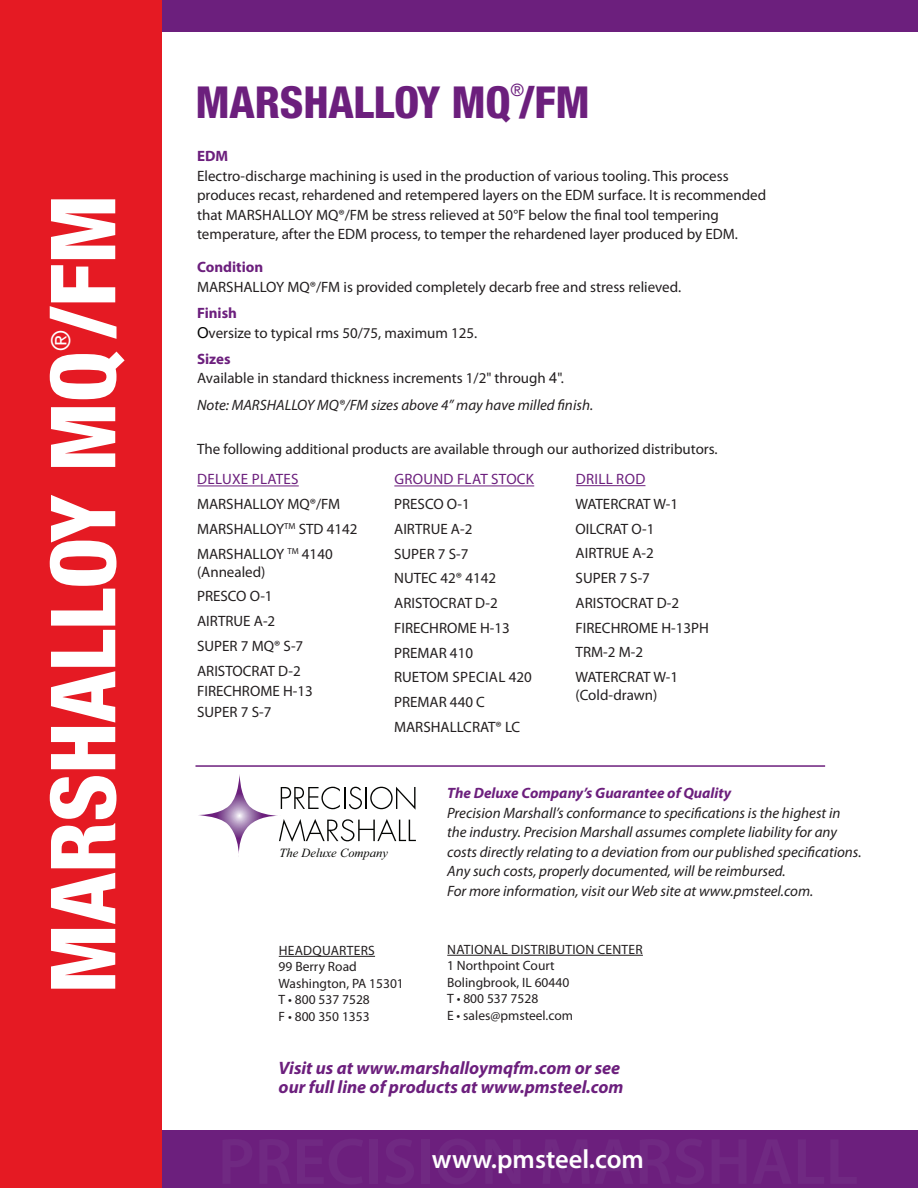
<style>
.page{position:relative;width:918px;height:1188px;background:#fff}
.page>*{position:absolute;margin:0;border:0;box-sizing:border-box;transform-origin:0 0}
.t1{font:800 condensed 90px "Helvetica Neue LT Std";letter-spacing:-.005em;color:#fff}
.t2{font:800 condensed 44.1px "Helvetica Neue LT Std";letter-spacing:-.005em;color:#6c1f7d}
.t3{font:600 26.4px "Myriad Pro";color:#fff}
.t4{font:condensed 26.25px "Helvetica Neue LT Std";color:#fff}
.t5{font:italic 700 18px "Myriad Pro";color:#6c1f7d}
.t6{font:condensed 17.1px "Helvetica Neue LT Std";color:#6c1f7d}
.t7{font:15px/19.5px "Myriad Pro";color:#231f20}
.t8{font:italic 15px/19.5px "Myriad Pro";color:#231f20}
.t9{font:italic 700 15px "Myriad Pro";color:#6c1f7d}
.t10{font:15px "Myriad Pro";letter-spacing:.02em;color:#6c1f7d}
.t11{font:700 15px "Myriad Pro";color:#6c1f7d}
.t12{font:13.5px "Myriad Pro";color:#231f20}
.t13{font:13.5px "Myriad Pro";letter-spacing:.02em;color:#231f20}
.t14{font:italic 12.45px "Times New Roman";color:#040503}
.s1{font-weight:700;color:#6c1f7d}
.s2{font-family:"Arial";color:#000}
.s3{font-family:"Arial"}
</style>
<div class="page">
<div style="left:135px;top:0;width:783px;height:31px;background:#6c1f7d"></div>
<div style="left:153px;top:1130px;width:765px;height:58px;background:#6c1f7d"></div>
<div style="left:0;top:0;width:162px;height:1188px;background:#e51a23"></div>
<svg style="left:198px;top:774px;width:218px;height:83px"></svg>
<hr style="left:279px;top:956px;width:96px;height:1px;background:#231f20">
<hr style="left:195px;top:765px;width:630px;height:2px;background:#6c1f7d">
<hr style="left:447px;top:955px;width:196px;height:1px;background:#231f20">
<hr style="left:197px;top:486px;width:102px;height:1px;background:#6c1f7d">
<hr style="left:394px;top:486px;width:140px;height:1px;background:#6c1f7d">
<hr style="left:576px;top:485px;width:69px;height:1px;background:#6c1f7d">
<h1 class="t1" style="left:28px;top:994px;width:801px;rotate:-90deg">MARSHALLOY MQ/FM</h1>
<h3 class="t4" style="left:46px;top:351px;width:22px;rotate:-90deg">®</h3>
<p class="t6" style="left:511px;top:80px;width:15px">®</p>
<p class="t2" style="left:195px;top:75px;width:396px">MARSHALLOY MQ /FM</p>
<p class="t11" style="left:197px;top:146px;width:33px">EDM</p>
<p class="t7" style="left:197px;top:166px;width:571px">Electro-discharge machining is used in the production of various tooling. This process produces recast, rehardened and retempered layers on the EDM surface. It is recommended that MARSHALLOY MQ®/FM be stress relieved at 50°F below the final tool tempering temperature, after the EDM process, to temper the rehardened layer produced by EDM.</p>
<p class="t11" style="left:197px;top:257px;width:68px">Condition</p>
<p class="t7" style="left:197px;top:277px;width:486px">MARSHALLOY MQ®/FM is provided completely decarb free and stress relieved.</p>
<p class="t7" style="left:197px;top:303px;width:282px"><span class="s1">Finish<br></span><span class="s2">O</span>versize to typical rms 50/75, maximum 125.</p>
<p class="t7" style="left:197px;top:349px;width:368px"><span class="s1">Sizes<br></span>Available in standard thickness increments 1/2" through <span class="s3">4</span>".</p>
<p class="t8" style="left:197px;top:394px;width:398px">Note: MARSHALLOY MQ®/FM sizes above 4” may have milled finish.</p>
<p class="t7" style="left:197px;top:439px;width:522px">The following additional products are available through our authorized distributors.</p>
<p class="t10" style="left:197px;top:470px;width:103px">DELUXE PLATES</p>
<p class="t7" style="left:197px;top:494px;width:145px">MARSHALLOY MQ®/FM</p>
<p class="t7" style="left:197px;top:519px;width:162px">MARSHALLOY<sup>TM</sup> STD 4142</p>
<p class="t7" style="left:197px;top:544px;width:137px;line-height:18px">MARSHALLOY <sup>TM</sup> 4140 (Annealed)</p>
<p class="t7" style="left:197px;top:586px;width:77px">PRESCO O-1</p>
<p class="t7" style="left:197px;top:611px;width:80px">AIRTRUE A-2</p>
<p class="t7" style="left:197px;top:636px;width:108px">SUPER 7 MQ® S-7</p>
<p class="t7" style="left:197px;top:661px;width:105px">ARISTOCRAT D-2</p>
<p class="t7" style="left:197px;top:681px;width:117px">FIRECHROME H-13</p>
<p class="t7" style="left:197px;top:702px;width:76px">SUPER 7 S-7</p>
<p class="t10" style="left:394px;top:470px;width:141px">GROUND FLAT STOCK</p>
<p class="t7" style="left:394px;top:494px;width:77px">PRESCO O-1</p>
<p class="t7" style="left:394px;top:519px;width:80px">AIRTRUE A-2</p>
<p class="t7" style="left:394px;top:544px;width:76px">SUPER 7 S-7</p>
<p class="t7" style="left:394px;top:568px;width:103px">NUTEC 42® 4142</p>
<p class="t7" style="left:394px;top:593px;width:105px">ARISTOCRAT D-2</p>
<p class="t7" style="left:394px;top:618px;width:117px">FIRECHROME H-13</p>
<p class="t7" style="left:394px;top:643px;width:80px">PREMAR 410</p>
<p class="t7" style="left:394px;top:667px;width:139px">RUETOM SPECIAL 420</p>
<p class="t7" style="left:394px;top:692px;width:92px">PREMAR 440 C</p>
<p class="t7" style="left:394px;top:717px;width:128px">MARSHALLCRAT® LC</p>
<p class="t10" style="left:576px;top:470px;width:71px">DRILL ROD</p>
<p class="t7" style="left:576px;top:494px;width:104px">WATERCRAT W-1</p>
<p class="t7" style="left:576px;top:519px;width:80px">OILCRAT O-1</p>
<p class="t7" style="left:576px;top:543px;width:80px">AIRTRUE A-2</p>
<p class="t7" style="left:576px;top:568px;width:76px">SUPER 7 S-7</p>
<p class="t7" style="left:576px;top:593px;width:105px">ARISTOCRAT D-2</p>
<p class="t7" style="left:576px;top:618px;width:135px">FIRECHROME H-13PH</p>
<p class="t7" style="left:576px;top:642px;width:69px">TRM-2 M-2</p>
<p class="t7" style="left:576px;top:668px;width:104px;line-height:18px">WATERCRAT W-1 (Cold-drawn)</p>
<p class="t14" style="left:280px;top:845px;width:110px">The Deluxe Company</p>
<p class="t13" style="left:279px;top:942px;width:98px">HEADQUARTERS</p>
<p class="t12" style="left:279px;top:959px;width:80px">99 Berry Road</p>
<p class="t12" style="left:279px;top:975px;width:127px">Washington, PA 15301</p>
<p class="t12" style="left:279px;top:992px;width:93px">T • 800 537 7528</p>
<p class="t12" style="left:279px;top:1008px;width:93px">F • 800 350 1353</p>
<p class="t9" style="left:447px;top:784px;width:286px">The Deluxe Company’s Guarantee of Quality</p>
<p class="t8" style="left:447px;top:803px;width:416px">Precision Marshall’s conformance to specifications is the highest in the industry. Precision Marshall assumes complete liability for any costs directly relating to a deviation from our published specifications.<br>Any such costs, properly documented, will be reimbursed.</p>
<p class="t8" style="left:447px;top:881px;width:368px">For more information, visit our Web site at www.pmsteel.com.</p>
<p class="t13" style="left:447px;top:941px;width:197px">NATIONAL DISTRIBUTION CENTER</p>
<p class="t12" style="left:447px;top:958px;width:109px">1 Northpoint Court</p>
<p class="t12" style="left:447px;top:974px;width:124px">Bolingbrook, IL 60440</p>
<p class="t12" style="left:447px;top:991px;width:93px">T • 800 537 7528</p>
<p class="t12" style="left:447px;top:1007px;width:127px">E • sales@pmsteel.com</p>
<p class="t5" style="left:279px;top:1056px;width:343px">Visit us at www.marshalloymqfm.com or see</p>
<p class="t5" style="left:279px;top:1076px;width:346px">our full line of products at www.pmsteel.com</p>
<h3 class="t3" style="left:432px;top:1143px;width:214px">www.pmsteel.com</h3>
</div>
